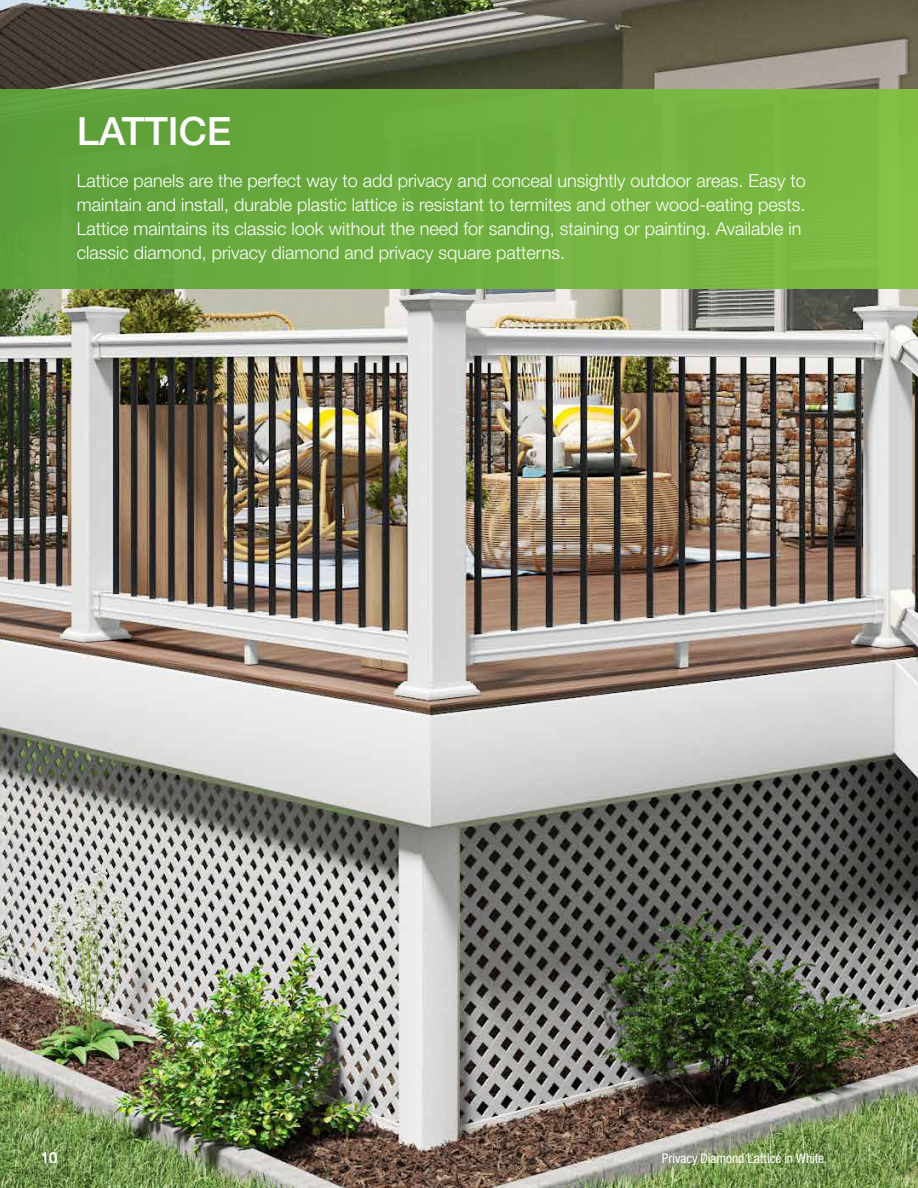
<style>
.page{position:relative;width:918px;height:1188px;background:#fff}
.page>*{position:absolute;margin:0;border:0;box-sizing:border-box;transform-origin:0 0}
.t1{font:500 39px "Helvetica Neue LT Std";color:#fff}
.t2{font:300 18px/24px "Helvetica Neue LT Std";color:#fff}
.t3{font:15px "Helvetica Neue LT Std";color:#fff}
.t4{font:condensed 13.5px "Helvetica Neue LT Std";letter-spacing:-.005em;color:#fff}
</style>
<div class="page">
<img style="left:0;top:0;width:918px;height:1188px">
<div style="left:0;top:89px;width:918px;height:199px;background:linear-gradient(to right,#5d9f3b,#80be43)"></div>
<h1 class="t1" style="left:77px;top:108px;width:156px">LATTICE</h1>
<p class="t2" style="left:77px;top:168px;width:730px">Lattice panels are the perfect way to add privacy and conceal unsightly outdoor areas. Easy to maintain and install, durable plastic lattice is resistant to termites and other wood-eating pests.<br>Lattice maintains its classic look without the need for sanding, staining or painting. Available in classic diamond, privacy diamond and privacy square patterns.</p>
<p class="t3" style="left:41px;top:1149px;width:18px">10</p>
<p class="t4" style="left:662px;top:1151px;width:167px">Privacy Diamond Lattice in White.</p>
</div>
